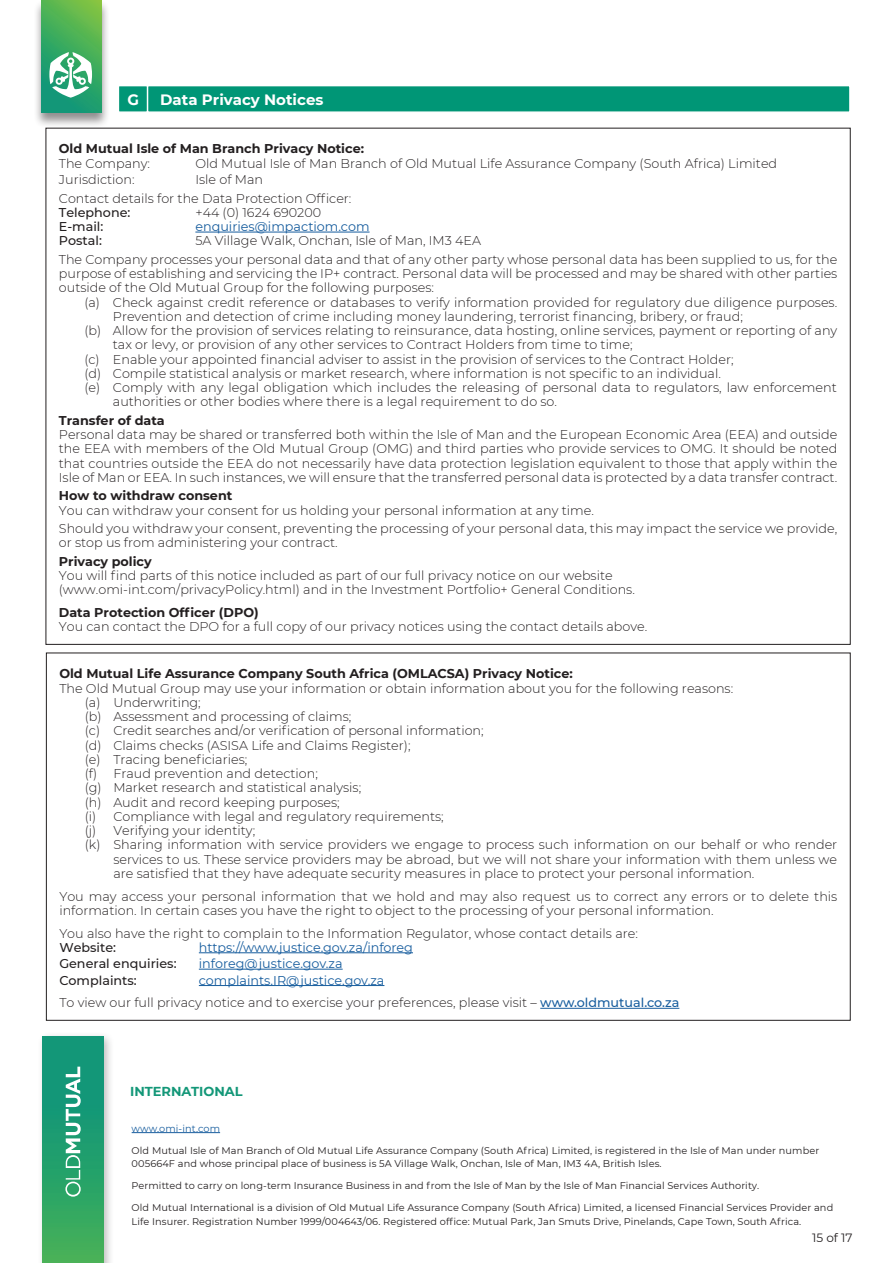
<style>
.page{position:relative;width:893px;height:1263px;background:#fff}
.page>*{position:absolute;margin:0;border:0;box-sizing:border-box;transform-origin:0 0}
.t1{font:700 15px "Montserrat";color:#fff}
.t2{font:700 13.05px "Montserrat";color:#139778}
.t3{font:300 12.75px/14.2px "Montserrat";color:#231f20}
.t4{font:700 12.75px "Montserrat";color:#231f20}
.t5{font:12.75px "Montserrat";color:#175d9e}
.t6{font:500 12.75px "Montserrat";color:#231f20}
.t7{font:12px "Montserrat";color:#231f20}
.t8{font:9.75px/13.5px "Montserrat";letter-spacing:.01em;color:#231f20}
.t9{font:9.75px "Montserrat";letter-spacing:.01em;color:#175d9e}
.s1{font-weight:400;color:#175d9e}
.s2{font-weight:500;color:#175d9e}
</style>
<div class="page">
<div style="left:33px;top:0;width:77px;height:128px;background:#231f20;opacity:.5"></div>
<svg style="left:41px;top:0;width:61px;height:113px;background:#42ac5d"></svg>
<svg style="left:49px;top:52px;width:43px;height:46px"></svg>
<hr style="left:199px;top:952px;width:214px;height:1px;background:#175d9e">
<hr style="left:199px;top:969px;width:144px;height:1px;background:#175d9e">
<hr style="left:199px;top:985px;width:185px;height:1px;background:#175d9e">
<hr style="left:540px;top:1008px;width:139px;height:1px;background:#175d9e">
<hr style="left:195px;top:232px;width:175px;height:1px;background:#175d9e">
<svg style="left:119px;top:86px;width:731px;height:26px;background:#09997b"></svg>
<div style="left:37px;top:1031px;width:78px;height:232px;background:#231f20;opacity:.3"></div>
<div style="left:43px;top:1036px;width:61px;height:227px;background:linear-gradient(to bottom,#07917f,#40af5a)"></div>
<svg style="left:65px;top:1067px;width:16px;height:129px"></svg>
<hr style="left:132px;top:1132px;width:88px;height:1px;background:#175d9e">
<p class="t1" style="left:127px;top:89px;width:13px">G</p>
<p class="t1" style="left:160px;top:89px;width:165px">Data Privacy Notices</p>
<p class="t4" style="left:59px;top:140px;width:307px">Old Mutual Isle of Man Branch Privacy Notice:</p>
<p class="t3" style="left:59px;top:156px;width:93px">The Company:</p>
<p class="t3" style="left:195px;top:156px;width:583px">Old Mutual Isle of Man Branch of Old Mutual Life Assurance Company (South Africa) Limited</p>
<p class="t3" style="left:59px;top:172px;width:77px">Jurisdiction:</p>
<p class="t3" style="left:59px;top:170px;width:294px;line-height:18.5px;text-indent:137px">Isle of Man<br>Contact details for the Data Protection Officer:</p>
<p class="t6" style="left:59px;top:203px;width:73px">Telephone:</p>
<p class="t3" style="left:195px;top:205px;width:127px">+44 (0) 1624 690200</p>
<p class="t6" style="left:59px;top:218px;width:46px">E-mail:</p>
<p class="t5" style="left:195px;top:218px;width:176px">enquiries@impactiom.com</p>
<p class="t6" style="left:59px;top:232px;width:45px">Postal:</p>
<p class="t3" style="left:59px;top:231px;width:780px;line-height:18.5px;text-indent:137px">5A Village Walk, Onchan, Isle of Man, IM3 4EA<br>The Company processes your personal data and that of any other party whose personal data has been supplied to us, for the</p>
<p class="t3" style="left:59px;top:266px;width:780px">purpose of establishing and servicing the IP+ contract. Personal data will be processed and may be shared with other parties outside of the Old Mutual Group for the following purposes:</p>
<p class="t3" style="left:84px;top:295px;width:754px">(a) Check against credit reference or databases to verify information provided for regulatory due diligence purposes.</p>
<p class="t3" style="left:113px;top:309px;width:632px">Prevention and detection of crime including money laundering, terrorist financing, bribery, or fraud;</p>
<p class="t3" style="left:84px;top:323px;width:754px">(b) Allow for the provision of services relating to reinsurance, data hosting, online services, payment or reporting of any</p>
<p class="t3" style="left:113px;top:337px;width:521px">tax or levy, or provision of any other services to Contract Holders from time to time;</p>
<p class="t3" style="left:84px;top:352px;width:651px">(c) Enable your appointed financial adviser to assist in the provision of services to the Contract Holder;</p>
<p class="t3" style="left:84px;top:366px;width:638px">(d) Compile statistical analysis or market research, where information is not specific to an individual.</p>
<p class="t3" style="left:84px;top:380px;width:754px">(e) Comply with any legal obligation which includes the releasing of personal data to regulators, law enforcement</p>
<p class="t3" style="left:113px;top:394px;width:446px">authorities or other bodies where there is a legal requirement to do so.</p>
<p class="t4" style="left:59px;top:411px;width:107px">Transfer of data</p>
<p class="t3" style="left:59px;top:427px;width:780px;text-align:justify">Personal data may be shared or transferred both within the Isle of Man and the European Economic Area (EEA) and outside the EEA with members of the Old Mutual Group (OMG) and third parties who provide services to OMG. It should be noted that countries outside the EEA do not necessarily have data protection legislation equivalent to those that apply within the Isle of Man or EEA. In such instances, we will ensure that the transferred personal data is protected by a data transfer contract.</p>
<p class="t4" style="left:59px;top:487px;width:175px">How to withdraw consent</p>
<p class="t3" style="left:59px;top:500px;width:780px;line-height:18.5px">You can withdraw your consent for us holding your personal information at any time.<br>Should you withdraw your consent, preventing the processing of your personal data, this may impact the service we provide,</p>
<p class="t3" style="left:59px;top:535px;width:280px">or stop us from administering your contract.</p>
<p class="t4" style="left:59px;top:552px;width:94px">Privacy policy</p>
<p class="t3" style="left:59px;top:568px;width:578px">You will find parts of this notice included as part of our full privacy notice on our website (www.omi-int.com/privacyPolicy.html) and in the Investment Portfolio+ General Conditions.</p>
<p class="t4" style="left:59px;top:603px;width:201px">Data Protection Officer (DPO)</p>
<p class="t3" style="left:59px;top:619px;width:590px">You can contact the DPO for a full copy of our privacy notices using the contact details above.</p>
<p class="t4" style="left:59px;top:664px;width:515px">Old Mutual Life Assurance Company South Africa (OMLACSA) Privacy Notice:</p>
<p class="t3" style="left:59px;top:680px;width:675px">The Old Mutual Group may use your information or obtain information about you for the following reasons:</p>
<p class="t3" style="left:85px;top:695px;width:117px">(a) Underwriting;</p>
<p class="t3" style="left:85px;top:709px;width:268px">(b) Assessment and processing of claims;</p>
<p class="t3" style="left:85px;top:723px;width:400px">(c) Credit searches and/or verification of personal information;</p>
<p class="t3" style="left:85px;top:737px;width:327px">(d) Claims checks (ASISA Life and Claims Register);</p>
<p class="t3" style="left:85px;top:752px;width:164px">(e) Tracing beneficiaries;</p>
<p class="t3" style="left:85px;top:766px;width:235px">(f) Fraud prevention and detection;</p>
<p class="t3" style="left:85px;top:780px;width:278px">(g) Market research and statistical analysis;</p>
<p class="t3" style="left:85px;top:794px;width:256px">(h) Audit and record keeping purposes;</p>
<p class="t3" style="left:85px;top:809px;width:361px">(i) Compliance with legal and regulatory requirements;</p>
<p class="t3" style="left:85px;top:823px;width:172px">(j) Verifying your identity;</p>
<p class="t3" style="left:85px;top:837px;width:754px">(k) Sharing information with service providers we engage to process such information on our behalf or who render</p>
<p class="t3" style="left:113px;top:851px;width:725px">services to us. These service providers may be abroad, but we will not share your information with them unless we</p>
<p class="t3" style="left:113px;top:866px;width:643px">are satisfied that they have adequate security measures in place to protect your personal information.</p>
<p class="t3" style="left:59px;top:888px;width:780px">You may access your personal information that we hold and may also request us to correct any errors or to delete this information. In certain cases you have the right to object to the processing of your personal information.</p>
<p class="t3" style="left:59px;top:925px;width:580px">You also have the right to complain to the Information Regulator, whose contact details are:</p>
<p class="t6" style="left:59px;top:938px;width:58px">Website:</p>
<p class="t5" style="left:199px;top:938px;width:216px">https://www.justice.gov.za/inforeg</p>
<p class="t6" style="left:59px;top:955px;width:119px">General enquiries:</p>
<p class="t5" style="left:199px;top:955px;width:145px">inforeg@justice.gov.za</p>
<p class="t6" style="left:59px;top:971px;width:79px">Complaints:</p>
<p class="t3" style="left:59px;top:968px;width:621px;line-height:22.8px;text-indent:139px"><span class="s1">complaints.IR@justice.gov.za<br></span>To view our full privacy notice and to exercise your preferences, please visit – <span class="s2">www.oldmutual.co.za</span></p>
<p class="t2" style="left:130px;top:1082px;width:114px">INTERNATIONAL</p>
<p class="t9" style="left:132px;top:1122px;width:90px">www.omi-int.com</p>
<p class="t8" style="left:132px;top:1143px;width:689px">Old Mutual Isle of Man Branch of Old Mutual Life Assurance Company (South Africa) Limited, is registered in the Isle of Man under number<br>005664F and whose principal place of business is 5A Village Walk, Onchan, Isle of Man, IM3 4A, British Isles.</p>
<p class="t8" style="left:132px;top:1179px;width:629px">Permitted to carry on long-term Insurance Business in and from the Isle of Man by the Isle of Man Financial Services Authority.</p>
<p class="t8" style="left:132px;top:1201px;width:703px">Old Mutual International is a division of Old Mutual Life Assurance Company (South Africa) Limited, a licensed Financial Services Provider and<br>Life Insurer. Registration Number 1999/004643/06. Registered office: Mutual Park, Jan Smuts Drive, Pinelands, Cape Town, South Africa.</p>
<p class="t7" style="left:812px;top:1229px;width:42px">15 of 17</p>
</div>
